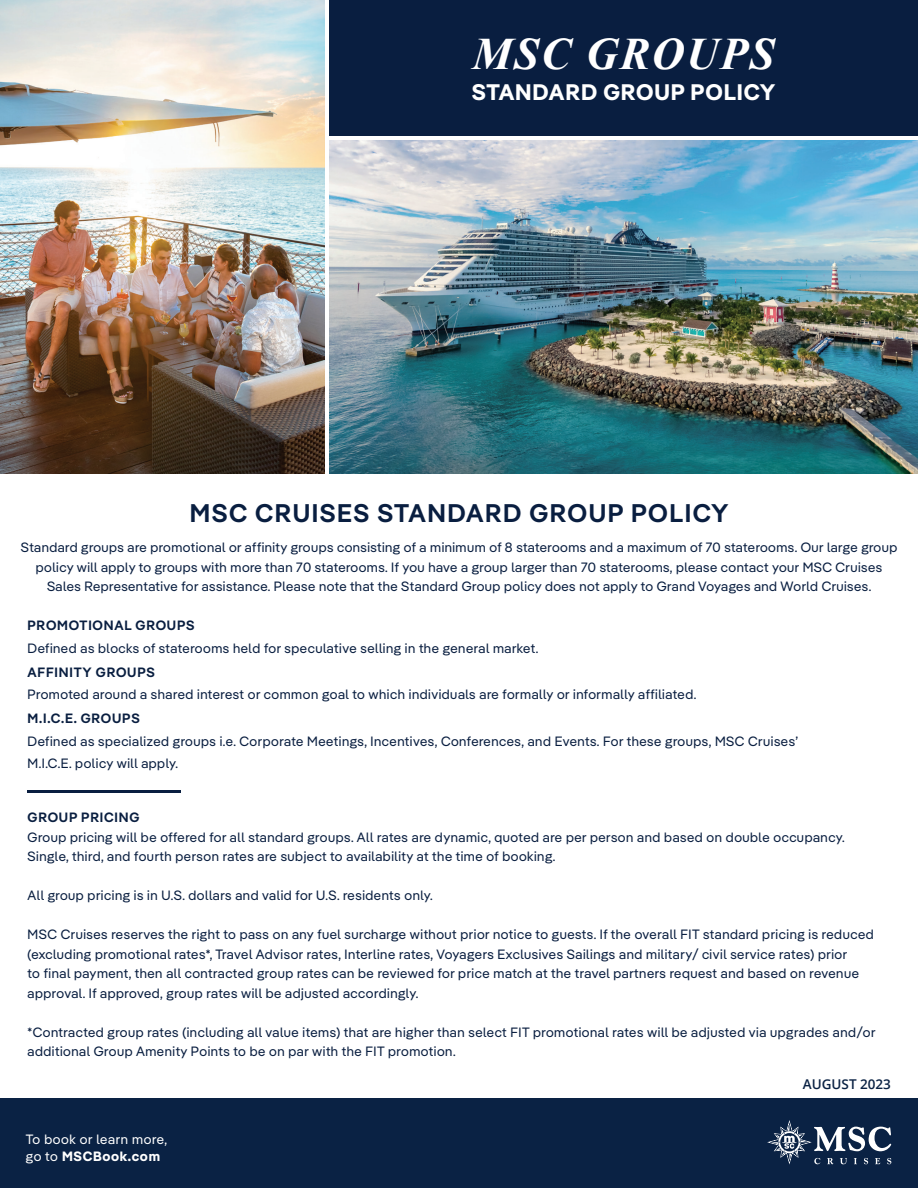
<style>
.page{position:relative;width:918px;height:1188px;background:#fff}
.page>*{position:absolute;margin:0;border:0;box-sizing:border-box;transform-origin:0 0}
.t1{font:italic 700 45px "Times New Roman";letter-spacing:.04em;color:#fff}
.t2{font:600 25.5px "MSC Pangea";letter-spacing:.06em;color:#091e40}
.t3{font:700 22.5px "MSC Pangea";letter-spacing:.04em;color:#fff}
.t4{font:13.5px/19.5px "MSC Pangea";letter-spacing:.04em;color:#091e40}
.t5{font:600 13.5px "MSC Pangea";letter-spacing:.06em;color:#091e40}
.t6{font:13.5px/16.2px "MSC Pangea";letter-spacing:.05em;color:#fff}
.t7{font:600 13.5px "Open Sans";color:#0a2244}
.s1{font-weight:700}
</style>
<div class="page">
<img style="left:0;top:0;width:325px;height:473px">
<hr style="left:27px;top:790px;width:153px;height:3px;background:#091e40">
<img style="left:329px;top:140px;width:589px;height:333px">
<div style="left:329px;top:0;width:589px;height:135px;background:#091e40"></div>
<div style="left:0;top:1098px;width:918px;height:90px;background:#0a2244"></div>
<svg style="left:767px;top:1120px;width:124px;height:45px"></svg>
<h1 class="t1" style="left:472px;top:23px;width:304px">MSC GROUPS</h1>
<h3 class="t3" style="left:472px;top:75px;width:305px">STANDARD GROUP POLICY</h3>
<h2 class="t2" style="left:190px;top:494px;width:540px">MSC CRUISES STANDARD GROUP POLICY</h2>
<p class="t4" style="left:21px;top:537px;width:878px;text-align:center">Standard groups are promotional or affinity groups consisting of a minimum of 8 staterooms and a maximum of 70 staterooms. Our large group policy will apply to groups with more than 70 staterooms. If you have a group larger than 70 staterooms, please contact your MSC Cruises<br>Sales Representative for assistance. Please note that the Standard Group policy does not apply to Grand Voyages and World Cruises.</p>
<p class="t5" style="left:28px;top:616px;width:169px">PROMOTIONAL GROUPS</p>
<p class="t4" style="left:28px;top:638px;width:512px">Defined as blocks of staterooms held for speculative selling in the general market.</p>
<p class="t5" style="left:28px;top:662px;width:129px">AFFINITY GROUPS</p>
<p class="t4" style="left:28px;top:684px;width:670px">Promoted around a shared interest or common goal to which individuals are formally or informally affiliated.</p>
<p class="t5" style="left:28px;top:709px;width:114px">M.I.C.E. GROUPS</p>
<p class="t4" style="left:28px;top:729px;width:772px;line-height:22.5px">Defined as specialized groups i.e. Corporate Meetings, Incentives, Conferences, and Events. For these groups, MSC Cruises’<br>M.I.C.E. policy will apply.</p>
<p class="t5" style="left:28px;top:808px;width:113px">GROUP PRICING</p>
<p class="t4" style="left:28px;top:827px;width:819px">Group pricing will be offered for all standard groups. All rates are dynamic, quoted are per person and based on double occupancy.<br>Single, third, and fourth person rates are subject to availability at the time of booking.</p>
<p class="t4" style="left:28px;top:885px;width:407px">All group pricing is in U.S. dollars and valid for U.S. residents only.</p>
<p class="t4" style="left:28px;top:924px;width:848px">MSC Cruises reserves the right to pass on any fuel surcharge without prior notice to guests. If the overall FIT standard pricing is reduced (excluding promotional rates*, Travel Advisor rates, Interline rates, Voyagers Exclusives Sailings and military/ civil service rates) prior<br>to final payment, then all contracted group rates can be reviewed for price match at the travel partners request and based on revenue approval. If approved, group rates will be adjusted accordingly.</p>
<p class="t4" style="left:28px;top:1022px;width:849px">*Contracted group rates (including all value items) that are higher than select FIT promotional rates will be adjusted via upgrades and/or additional Group Amenity Points to be on par with the FIT promotion.</p>
<p class="t6" style="left:26px;top:1131px;width:143px">To book or learn more, go to <span class="s1">MSCBook.com</span></p>
<p class="t7" style="left:803px;top:1075px;width:90px">AUGUST 2023</p>
</div>
